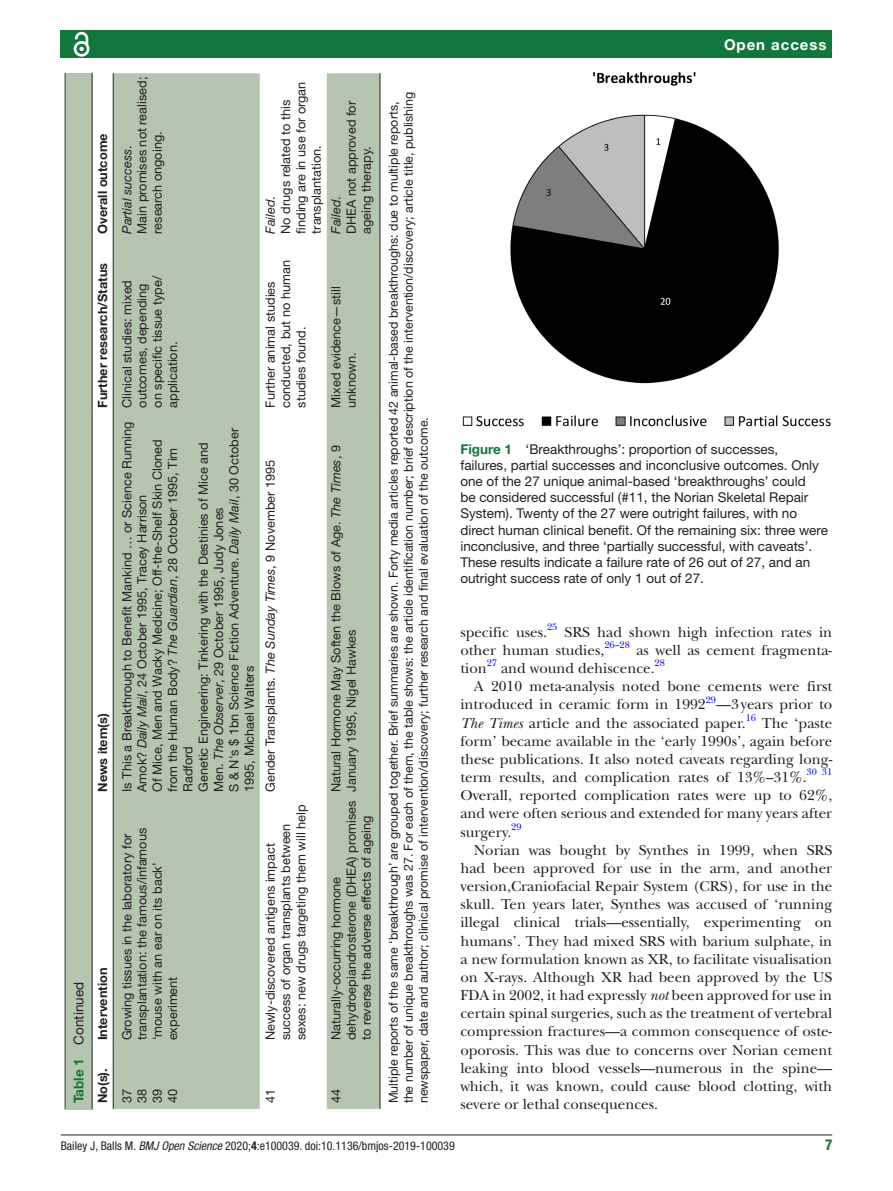
<style>
.page{position:relative;width:893px;height:1191px;background:#fff}
.page>*{position:absolute;margin:0;border:0;box-sizing:border-box;transform-origin:0 0}
.t1{font:15px/18.1px "New Baskerville";color:#231f20;text-align:justify}
.t2{font:700 15px "Helvetica Neue LT Std";letter-spacing:.065em;color:#fff}
.t3{font:700 condensed 15px "Helvetica Neue LT Std";color:#12773d}
.t4{font:13.5px/16.2px "Helvetica Neue LT Std";color:#231f20}
.t5{font:700 13.5px "Helvetica Neue LT Std";color:#12773d}
.t6{font:12.75px/15.3px "Helvetica Neue LT Std";color:#231f20}
.t7{font:700 12.75px "Helvetica Neue LT Std";color:#231f20}
.t8{font:12.45px/15px "Helvetica Neue LT Std";color:#231f20}
.t9{font:condensed 12px "Helvetica Neue LT Std";color:#231f20}
.t10{font:9.9px "New Baskerville";color:#00f}
.s1{font-style:italic}
.s2{font-weight:700;color:#12773d}
.s3{font-weight:700}
</style>
<div class="page">
<hr style="left:61px;top:1134px;width:771px;height:1px;background:#231f20">
<div style="left:61px;top:31px;width:771px;height:27px;background:#12773d"></div>
<svg style="left:73px;top:31px;width:17px;height:26px"></svg>
<div style="left:83px;top:73px;width:345px;height:1036px;background:#b5c5af"></div>
<svg style="left:93px;top:73px;width:335px;height:1036px"></svg>
<hr style="left:92px;top:1046px;width:1px;height:63px;background:#231f20">
<hr style="left:113px;top:1046px;width:1px;height:63px;background:#231f20">
<hr style="left:92px;top:798px;width:1px;height:248px;background:#231f20">
<hr style="left:113px;top:798px;width:1px;height:248px;background:#231f20">
<hr style="left:92px;top:414px;width:1px;height:384px;background:#231f20">
<hr style="left:113px;top:414px;width:1px;height:384px;background:#231f20">
<hr style="left:92px;top:240px;width:1px;height:174px;background:#231f20">
<hr style="left:113px;top:240px;width:1px;height:174px;background:#231f20">
<hr style="left:92px;top:73px;width:1px;height:167px;background:#231f20">
<hr style="left:113px;top:73px;width:1px;height:167px;background:#231f20">
<hr style="left:380px;top:798px;width:1px;height:248px;background:#231f20">
<hr style="left:380px;top:414px;width:1px;height:384px;background:#231f20">
<hr style="left:380px;top:240px;width:1px;height:174px;background:#231f20">
<hr style="left:380px;top:1046px;width:1px;height:63px;background:#231f20">
<hr style="left:380px;top:73px;width:1px;height:167px;background:#231f20">
<hr style="left:427px;top:73px;width:1px;height:1030px;background:#fff">
<div style="left:66px;top:73px;width:17px;height:1036px;background:#b5c5af"></div>
<hr style="left:65px;top:73px;width:1px;height:1036px;background:#231f20">
<img style="left:462px;top:73px;width:369px;height:354px">
<p class="t4" style="left:70px;top:1044px;width:64px;rotate:-90deg">Continued</p>
<p class="t5" style="left:70px;top:1103px;width:47px;rotate:-90deg">Table 1</p>
<p class="t7" style="left:95px;top:234px;width:102px;rotate:-90deg">Overall outcome</p>
<p class="t7" style="left:95px;top:408px;width:146px;rotate:-90deg">Further research/Status</p>
<p class="t7" style="left:95px;top:792px;width:80px;rotate:-90deg">News item(s)</p>
<p class="t7" style="left:95px;top:1040px;width:74px;rotate:-90deg">Intervention</p>
<p class="t7" style="left:95px;top:1103px;width:37px;rotate:-90deg">No(s).</p>
<p class="t6" style="left:119px;top:234px;width:158px;rotate:-90deg"><span class="s1">Partial success</span>.<br>Main promises not realised; research ongoing.</p>
<p class="t6" style="left:119px;top:408px;width:133px;rotate:-90deg">Clinical studies: mixed outcomes, depending on specific tissue type/ application.</p>
<p class="t6" style="left:119px;top:792px;width:372px;rotate:-90deg">Is This a Breakthrough to Benefit Mankind … or Science Running Amok? <span class="s1">Daily Mail</span>, 24 October 1995, Tracey Harrison<br>Of Mice, Men and Wacky Medicine; Off-the-Shelf Skin Cloned from the Human Body? <span class="s1">The Guardian</span>, 28 October 1995, Tim Radford<br>Genetic Engineering: Tinkering with the Destinies of Mice and Men. <span class="s1">The Observer</span>, 29 October 1995, Judy Jones<br>S &amp; N's $ 1bn Science Fiction Adventure. <span class="s1">Daily Mail</span>, 30 October 1995, Michael Walters</p>
<p class="t6" style="left:119px;top:1040px;width:214px;rotate:-90deg">Growing tissues in the laboratory for transplantation: the famous/infamous ‘mouse with an ear on its back’ experiment</p>
<p class="t6" style="left:119px;top:1103px;width:16px;text-align:justify;rotate:-90deg">37<br>38<br>39<br>40</p>
<p class="t6" style="left:262px;top:234px;width:153px;rotate:-90deg"><span class="s1">Failed</span>.<br>No drugs related to this finding are in use for organ transplantation.</p>
<p class="t8" style="left:401px;top:1103px;width:1013px;rotate:-90deg">the number of unique breakthroughs was 27. For each of them, the table shows: the article identification number; brief description of the intervention/discovery; article title, publishing newspaper, date and author; clinical promise of intervention/discovery; further research and final evaluation of the outcome.</p>
<p class="t6" style="left:328px;top:234px;width:134px;rotate:-90deg"><span class="s1">Failed</span>.<br>DHEA not approved for ageing therapy.</p>
<p class="t8" style="left:386px;top:1103px;width:1003px;rotate:-90deg">Multiple reports of the same ‘breakthrough’ are grouped together. Brief summaries are shown. Forty media articles reported 42 animal-based breakthroughs: due to multiple reports,</p>
<p class="t6" style="left:262px;top:408px;width:149px;rotate:-90deg">Further animal studies conducted, but no human studies found.</p>
<p class="t6" style="left:328px;top:408px;width:123px;rotate:-90deg">Mixed evidence—still unknown.</p>
<p class="t6" style="left:328px;top:792px;width:348px;rotate:-90deg">Natural Hormone May Soften the Blows of Age. <span class="s1">The Times</span>, 9<br>January 1995, Nigel Hawkes</p>
<p class="t6" style="left:262px;top:792px;width:334px;rotate:-90deg">Gender Transplants. <span class="s1">The Sunday Times</span>, 9 November 1995</p>
<p class="t6" style="left:328px;top:1040px;width:241px;rotate:-90deg">Naturally-occurring hormone dehydroepiandrosterone (DHEA) promises to reverse the adverse effects of ageing</p>
<p class="t6" style="left:262px;top:1040px;width:237px;rotate:-90deg">Newly-discovered antigens impact success of organ transplants between sexes: new drugs targeting them will help</p>
<p class="t6" style="left:328px;top:1103px;width:16px;rotate:-90deg">44</p>
<p class="t6" style="left:262px;top:1103px;width:16px;rotate:-90deg">41</p>
<p class="t2" style="left:724px;top:35px;width:104px">Open access</p>
<p class="t4" style="left:460px;top:440px;width:369px"><span class="s2">Figure 1</span> ‘Breakthroughs’: proportion of successes, failures, partial successes and inconclusive outcomes. Only one of the 27 unique animal-based ‘breakthroughs’ could<br>be considered successful (#11, the Norian Skeletal Repair System). Twenty of the 27 were outright failures, with no direct human clinical benefit. Of the remaining six: three were inconclusive, and three ‘partially successful, with caveats’.<br>These results indicate a failure rate of 26 out of 27, and an outright success rate of only 1 out of 27.</p>
<p class="t1" style="left:460px;top:623px;width:88px">specific uses.</p>
<p class="t10" style="left:547px;top:621px;width:12px">25</p>
<p class="t1" style="left:460px;top:623px;width:373px;text-indent:104px">SRS had shown high infection rates in other human studies,</p>
<p class="t10" style="left:604px;top:639px;width:27px">26–28</p>
<p class="t1" style="left:460px;top:641px;width:373px;text-indent:176px">as well as cement fragmenta&shy;tion<sup>27</sup> and wound dehiscence.</p>
<p class="t10" style="left:655px;top:657px;width:12px">28</p>
<p class="t1" style="left:460px;top:677px;width:373px;text-indent:14px">A 2010 meta-analysis noted bone cements were first introduced in ceramic form in 1992<sup>29</sup>—3years prior to <span class="s1">The Times</span> article and the associated paper.</p>
<p class="t10" style="left:746px;top:712px;width:12px">16</p>
<p class="t1" style="left:460px;top:713px;width:373px;text-indent:301px">The ‘paste form’ became available in the ‘early 1990s’, again before these publications. It also noted caveats regarding long&shy;term results, and complication rates of 13%–31%.<sup>30</sup> <sup>31<br></sup>Overall, reported complication rates were up to 62%, and were often serious and extended for many years after surgery.</p>
<p class="t10" style="left:511px;top:821px;width:12px">29</p>
<p class="t1" style="left:460px;top:841px;width:373px;text-indent:14px">Norian was bought by Synthes in 1999, when SRS had been approved for use in the arm, and another version,Craniofacial Repair System (CRS), for use in the skull. Ten years later, Synthes was accused of ‘running illegal clinical trials—essentially, experimenting on humans’. They had mixed SRS with barium sulphate, in a new formulation known as XR, to facilitate visualisation on X-rays. Although XR had been approved by the US FDA in 2002, it had expressly <span class="s1">not</span> been approved for use in certain spinal surgeries, such as the treatment of vertebral compression fractures—a common consequence of oste&shy;oporosis. This was due to concerns over Norian cement leaking into blood vessels—numerous in the spine— which, it was known, could cause blood clotting, with severe or lethal consequences.</p>
<p class="t9" style="left:61px;top:1138px;width:396px">Bailey J, Balls M. <span class="s1">BMJ Open Science</span> 2020;<span class="s3">4</span>:e100039. doi:10.1136/bmjos-2019-100039</p>
<p class="t3" style="left:825px;top:1135px;width:9px">7</p>
</div>
